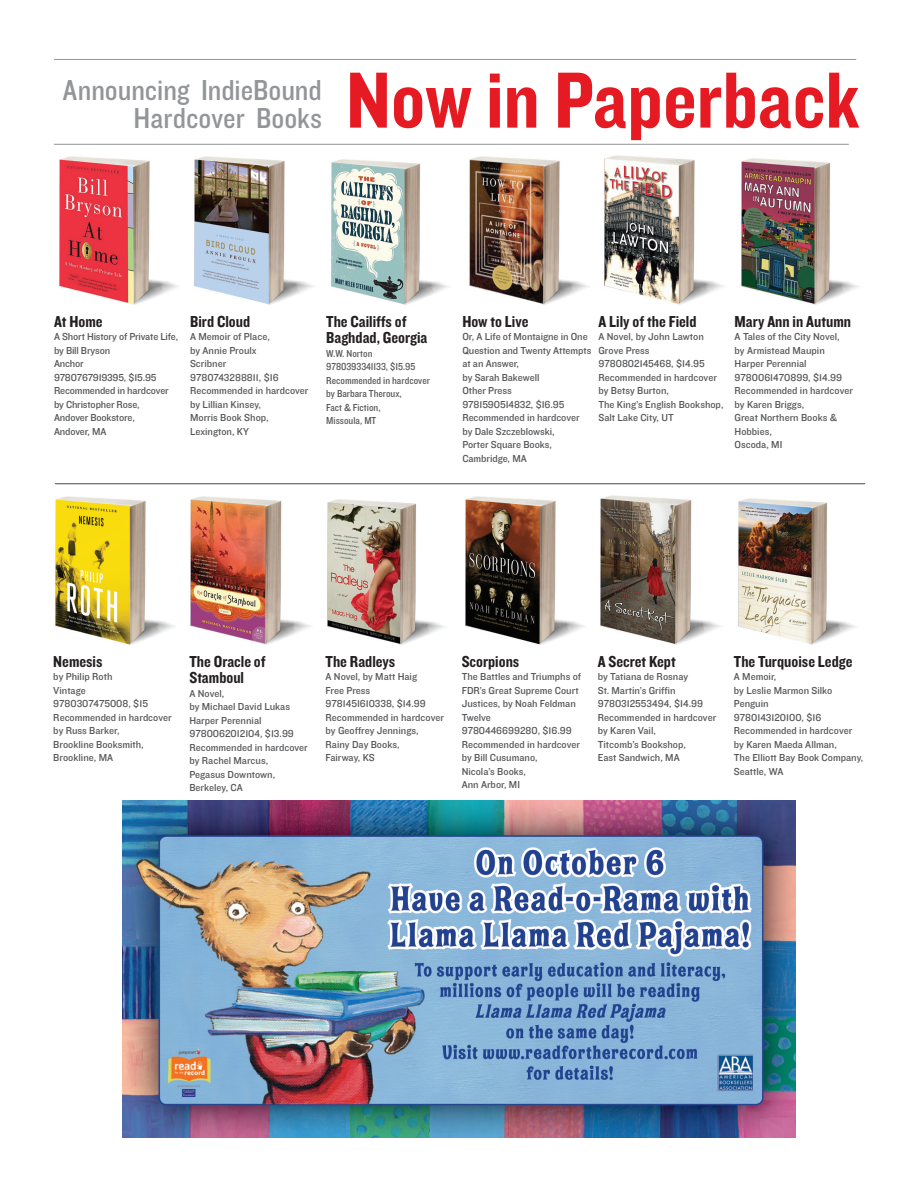
<style>
.page{position:relative;width:918px;height:1188px;background:#fff}
.page>*{position:absolute;margin:0;border:0;box-sizing:border-box;transform-origin:0 0}
.Publisher_ISBN{font:82.5px "Knockout 50 Welterweight";color:#e51a23}
.t1{font:30px "Knockout 30 Junior Welterwt";letter-spacing:-.005em;color:#939598}
.NIP_1{font:16.5px/16.5px "Knockout 50 Welterweight";color:#231f20}
.NIP_2{font:10.5px/13.5px "Knockout 31 Junior Middlewt";color:#57585a}
.NIP_2-2{font:10.5px "Knockout HTF30 Junior Welterwt";color:#57585a}
</style>
<div class="page">
<hr style="left:54px;top:59px;width:802px;height:1px;background:#939598">
<hr style="left:54px;top:144px;width:795px;height:1px;background:#939598">
<hr style="left:55px;top:483px;width:810px;height:1px;background:#494a4a">
<img style="left:59px;top:156px;width:120px;height:149px">
<img style="left:194px;top:156px;width:120px;height:149px">
<img style="left:331px;top:159px;width:118px;height:146px">
<img style="left:469px;top:156px;width:120px;height:149px">
<img style="left:604px;top:155px;width:121px;height:150px">
<img style="left:741px;top:158px;width:118px;height:147px">
<img style="left:55px;top:496px;width:120px;height:149px">
<img style="left:190px;top:496px;width:121px;height:149px">
<img style="left:327px;top:499px;width:118px;height:146px">
<img style="left:465px;top:496px;width:120px;height:149px">
<img style="left:600px;top:495px;width:122px;height:150px">
<img style="left:738px;top:498px;width:118px;height:147px">
<img style="left:123px;top:801px;width:672px;height:336px">
<p class="t1" style="left:63px;top:71px;width:261px">Announcing IndieBound</p>
<p class="t1" style="left:134px;top:100px;width:190px">Hardcover Books</p>
<p class="Publisher_ISBN" style="left:346px;top:48px;width:515px">Now in Paperback</p>
<p class="NIP_1" style="left:54px;top:312px;width:50px">At Home</p>
<p class="NIP_2" style="left:54px;top:329px;width:126px">A Short History of Private Life, by Bill Bryson</p>
<p class="NIP_2" style="left:54px;top:356px;width:31px">Anchor</p>
<p class="NIP_2" style="left:54px;top:370px;width:104px">9780767919395, $15.95</p>
<p class="NIP_2" style="left:54px;top:383px;width:116px">Recommended in hardcover</p>
<p class="NIP_2" style="left:54px;top:397px;width:87px">by Christopher Rose,</p>
<p class="NIP_2" style="left:54px;top:410px;width:82px">Andover Bookstore,</p>
<p class="NIP_2" style="left:54px;top:424px;width:54px">Andover, MA</p>
<p class="NIP_1" style="left:190px;top:312px;width:62px">Bird Cloud</p>
<p class="NIP_2" style="left:190px;top:329px;width:81px">A Memoir of Place,</p>
<p class="NIP_2" style="left:190px;top:343px;width:68px">by Annie Proulx</p>
<p class="NIP_2" style="left:190px;top:356px;width:38px">Scribner</p>
<p class="NIP_2" style="left:190px;top:370px;width:90px">9780743288811, $16</p>
<p class="NIP_2" style="left:190px;top:383px;width:120px">Recommended in hardcover</p>
<p class="NIP_2" style="left:190px;top:397px;width:72px">by Lillian Kinsey,</p>
<p class="NIP_2" style="left:190px;top:410px;width:80px">Morris Book Shop,</p>
<p class="NIP_2" style="left:190px;top:424px;width:60px">Lexington, KY</p>
<p class="NIP_1" style="left:326px;top:312px;width:103px">The Cailiffs of<br>Baghdad, Georgia</p>
<p class="NIP_2-2" style="left:326px;top:348px;width:48px">W.W. Norton</p>
<p class="NIP_2-2" style="left:326px;top:361px;width:91px">9780393341133, $15.95</p>
<p class="NIP_2-2" style="left:326px;top:375px;width:105px">Recommended in hardcover</p>
<p class="NIP_2-2" style="left:326px;top:388px;width:77px">by Barbara Theroux,</p>
<p class="NIP_2-2" style="left:326px;top:402px;width:56px">Fact &amp; Fiction,</p>
<p class="NIP_2-2" style="left:326px;top:415px;width:52px">Missoula, MT</p>
<p class="NIP_1" style="left:462px;top:312px;width:68px">How to Live</p>
<p class="NIP_2" style="left:462px;top:329px;width:131px">Or, A Life of Montaigne in One<br>Question and Twenty Attempts at an Answer,</p>
<p class="NIP_2" style="left:462px;top:370px;width:79px">by Sarah Bakewell</p>
<p class="NIP_2" style="left:462px;top:383px;width:51px">Other Press</p>
<p class="NIP_2" style="left:462px;top:397px;width:104px">9781590514832, $16.95</p>
<p class="NIP_2" style="left:462px;top:410px;width:119px">Recommended in hardcover</p>
<p class="NIP_2" style="left:462px;top:424px;width:94px">by Dale Szczeblowski,</p>
<p class="NIP_2" style="left:462px;top:437px;width:91px">Porter Square Books,</p>
<p class="NIP_2" style="left:462px;top:451px;width:66px">Cambridge, MA</p>
<p class="NIP_1" style="left:598px;top:312px;width:100px">A Lily of the Field</p>
<p class="NIP_2" style="left:598px;top:329px;width:107px">A Novel, by John Lawton</p>
<p class="NIP_2" style="left:598px;top:343px;width:53px">Grove Press</p>
<p class="NIP_2" style="left:598px;top:356px;width:108px">9780802145468, $14.95</p>
<p class="NIP_2" style="left:598px;top:370px;width:120px">Recommended in hardcover</p>
<p class="NIP_2" style="left:598px;top:383px;width:72px">by Betsy Burton,</p>
<p class="NIP_2" style="left:598px;top:397px;width:127px">The King’s English Bookshop,</p>
<p class="NIP_2" style="left:598px;top:410px;width:77px">Salt Lake City, UT</p>
<p class="NIP_1" style="left:735px;top:312px;width:118px">Mary Ann in Autumn</p>
<p class="NIP_2" style="left:735px;top:329px;width:107px">A Tales of the City Novel,</p>
<p class="NIP_2" style="left:735px;top:343px;width:92px">by Armistead Maupin</p>
<p class="NIP_2" style="left:735px;top:356px;width:74px">Harper Perennial</p>
<p class="NIP_2" style="left:735px;top:370px;width:109px">9780061470899, $14.99</p>
<p class="NIP_2" style="left:735px;top:383px;width:120px">Recommended in hardcover</p>
<p class="NIP_2" style="left:735px;top:397px;width:71px">by Karen Briggs,</p>
<p class="NIP_2" style="left:735px;top:410px;width:104px">Great Northern Books &amp;<br>Hobbies,</p>
<p class="NIP_2" style="left:735px;top:437px;width:49px">Oscoda, MI</p>
<p class="NIP_1" style="left:53px;top:652px;width:51px">Nemesis</p>
<p class="NIP_2" style="left:53px;top:669px;width:61px">by Philip Roth</p>
<p class="NIP_2" style="left:53px;top:683px;width:34px">Vintage</p>
<p class="NIP_2" style="left:53px;top:696px;width:96px">9780307475008, $15</p>
<p class="NIP_2" style="left:53px;top:710px;width:120px">Recommended in hardcover</p>
<p class="NIP_2" style="left:53px;top:723px;width:68px">by Russ Barker,</p>
<p class="NIP_2" style="left:53px;top:737px;width:92px">Brookline Booksmith,</p>
<p class="NIP_2" style="left:53px;top:750px;width:61px">Brookline, MA</p>
<p class="NIP_1" style="left:189px;top:652px;width:78px">The Oracle of<br>Stamboul</p>
<p class="NIP_2" style="left:189px;top:686px;width:36px">A Novel,</p>
<p class="NIP_2" style="left:189px;top:699px;width:102px">by Michael David Lukas</p>
<p class="NIP_2" style="left:189px;top:713px;width:74px">Harper Perennial</p>
<p class="NIP_2" style="left:189px;top:726px;width:106px">9780062012104, $13.99</p>
<p class="NIP_2" style="left:189px;top:740px;width:120px">Recommended in hardcover</p>
<p class="NIP_2" style="left:189px;top:753px;width:80px">by Rachel Marcus,</p>
<p class="NIP_2" style="left:189px;top:767px;width:87px">Pegasus Downtown,</p>
<p class="NIP_2" style="left:189px;top:780px;width:55px">Berkeley, CA</p>
<p class="NIP_1" style="left:326px;top:652px;width:71px">The Radleys</p>
<p class="NIP_2" style="left:326px;top:669px;width:93px">A Novel, by Matt Haig</p>
<p class="NIP_2" style="left:326px;top:683px;width:46px">Free Press</p>
<p class="NIP_2" style="left:326px;top:696px;width:102px">9781451610338, $14.99</p>
<p class="NIP_2" style="left:326px;top:710px;width:120px">Recommended in hardcover</p>
<p class="NIP_2" style="left:326px;top:723px;width:95px">by Geoffrey Jennings,</p>
<p class="NIP_2" style="left:326px;top:737px;width:76px">Rainy Day Books,</p>
<p class="NIP_2" style="left:326px;top:750px;width:51px">Fairway, KS</p>
<p class="NIP_1" style="left:462px;top:652px;width:59px">Scorpions</p>
<p class="NIP_2" style="left:462px;top:669px;width:121px">The Battles and Triumphs of<br>FDR’s Great Supreme Court<br>Justices, by Noah Feldman</p>
<p class="NIP_2" style="left:462px;top:710px;width:31px">Twelve</p>
<p class="NIP_2" style="left:462px;top:723px;width:112px">9780446699280, $16.99</p>
<p class="NIP_2" style="left:462px;top:737px;width:120px">Recommended in hardcover</p>
<p class="NIP_2" style="left:462px;top:750px;width:78px">by Bill Cusumano,</p>
<p class="NIP_2" style="left:462px;top:764px;width:66px">Nicola’s Books,</p>
<p class="NIP_2" style="left:462px;top:777px;width:60px">Ann Arbor, MI</p>
<p class="NIP_1" style="left:598px;top:652px;width:79px">A Secret Kept</p>
<p class="NIP_2" style="left:598px;top:669px;width:92px">by Tatiana de Rosnay</p>
<p class="NIP_2" style="left:598px;top:683px;width:79px">St. Martin’s Griffin</p>
<p class="NIP_2" style="left:598px;top:696px;width:107px">9780312553494, $14.99</p>
<p class="NIP_2" style="left:598px;top:710px;width:120px">Recommended in hardcover</p>
<p class="NIP_2" style="left:598px;top:723px;width:60px">by Karen Vail,</p>
<p class="NIP_2" style="left:598px;top:737px;width:90px">Titcomb’s Bookshop,</p>
<p class="NIP_2" style="left:598px;top:750px;width:83px">East Sandwich, MA</p>
<p class="NIP_1" style="left:734px;top:652px;width:120px">The Turquoise Ledge</p>
<p class="NIP_2" style="left:734px;top:669px;width:44px">A Memoir,</p>
<p class="NIP_2" style="left:734px;top:683px;width:100px">by Leslie Marmon Silko</p>
<p class="NIP_2" style="left:734px;top:696px;width:36px">Penguin</p>
<p class="NIP_2" style="left:734px;top:710px;width:89px">9780143120100, $16</p>
<p class="NIP_2" style="left:734px;top:723px;width:120px">Recommended in hardcover</p>
<p class="NIP_2" style="left:734px;top:737px;width:104px">by Karen Maeda Allman,</p>
<p class="NIP_2" style="left:734px;top:750px;width:131px">The Elliott Bay Book Company,</p>
<p class="NIP_2" style="left:734px;top:764px;width:51px">Seattle, WA</p>
</div>
